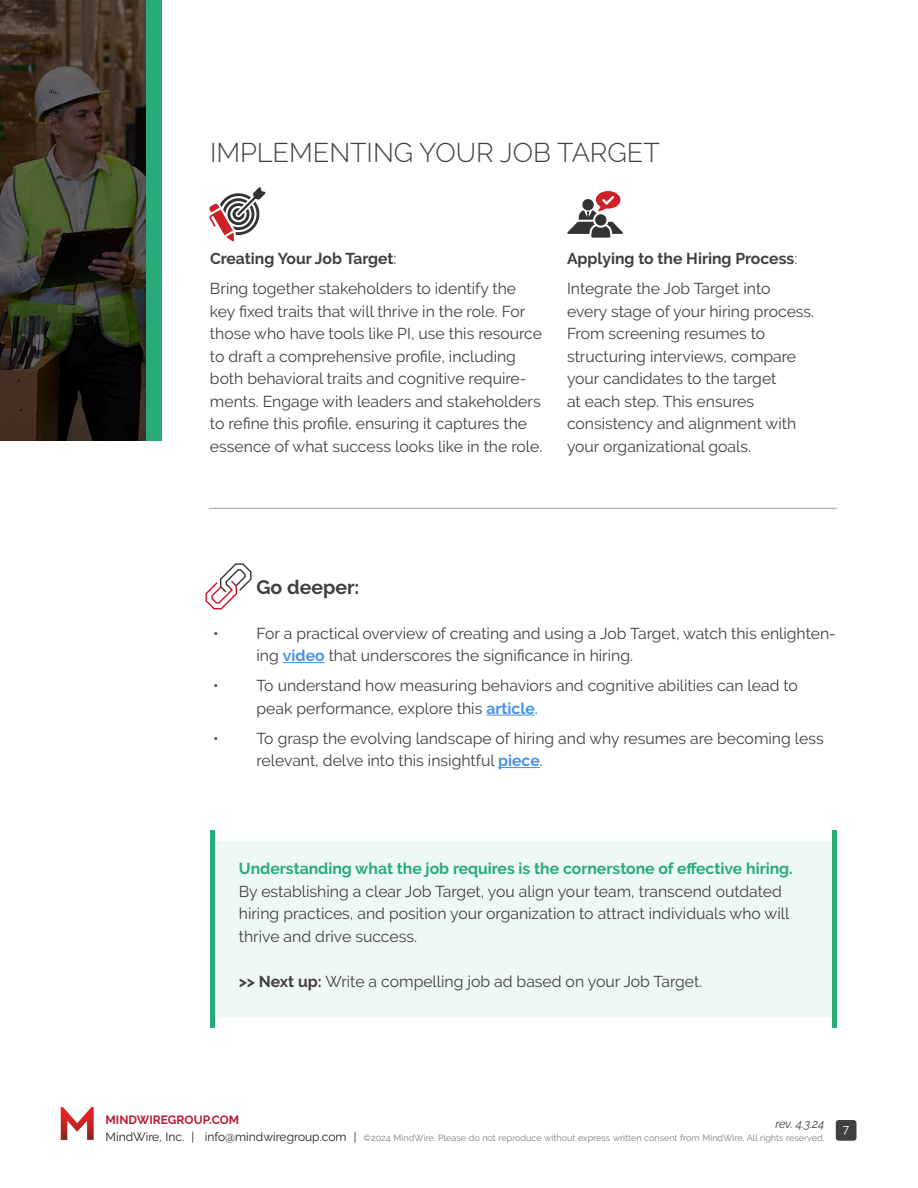
<style>
.page{position:relative;width:918px;height:1188px;background:#fff}
.page>*{position:absolute;margin:0;border:0;box-sizing:border-box;transform-origin:0 0}
.t1{font:300 27px "Raleway";color:#413f41}
.t2{font:700 19.5px "Raleway";color:#413f41}
.Bullets{font:15.75px/22.5px "Raleway";color:#413f41}
.Bullets-2{font:700 15.75px "Raleway";color:#413f41}
.t3{font:700 12px "Raleway";color:#b61e37}
.t4{font:italic 12px "Raleway";color:#413f41}
.t5{font:12px "Raleway";color:#fff}
.t6{font:9px "Raleway";color:#7f7c7c}
.s1{font-weight:400}
.s2{font-weight:700;color:#4693ed}
.s3{font-weight:700;color:#28ab76}
.s4{font-weight:700}
.s5{font-size:12px;color:#231f20}
</style>
<div class="page">
<svg style="left:61px;top:1107px;width:33px;height:33px"></svg>
<div style="left:836px;top:1120px;width:21px;height:21px;background:#413f41;border-radius:3px"></div>
<hr style="left:283px;top:662px;width:42px;height:1px;background:#4693ed">
<hr style="left:486px;top:715px;width:49px;height:1px;background:#4693ed">
<hr style="left:498px;top:767px;width:42px;height:1px;background:#4693ed">
<svg style="left:206px;top:563px;width:46px;height:46px"></svg>
<svg style="left:0;top:0;width:146px;height:441px;background:#342f22"></svg>
<div style="left:146px;top:0;width:16px;height:441px;background:#28ab76"></div>
<svg style="left:567px;top:191px;width:56px;height:47px"></svg>
<svg style="left:209px;top:187px;width:57px;height:54px"></svg>
<hr style="left:209px;top:508px;width:628px;height:1px;background:#bcb8b9">
<div style="left:210px;top:842px;width:627px;height:175px;background:#eef8f4"></div>
<hr style="left:210px;top:830px;width:4px;height:198px;background:#28ab76">
<div style="left:832px;top:830px;width:5px;height:198px;background:#28ab76"></div>
<p class="t1" style="left:210px;top:137px;width:451px">IMPLEMENTING YOUR JOB TARGET</p>
<p class="Bullets-2" style="left:210px;top:250px;width:188px">Creating Your Job Target<span class="s1">:</span></p>
<p class="Bullets" style="left:210px;top:277px;width:334px">Bring together stakeholders to identify the key fixed traits that will thrive in the role. For those who have tools like PI, use this resource to draft a comprehensive profile, including both behavioral traits and cognitive require&shy;ments. Engage with leaders and stakeholders to refine this profile, ensuring it captures the essence of what success looks like in the role.</p>
<p class="Bullets-2" style="left:567px;top:250px;width:232px">Applying to the Hiring Process<span class="s1">:</span></p>
<p class="Bullets" style="left:567px;top:278px;width:249px">Integrate the Job Target into every stage of your hiring process.<br>From screening resumes to structuring interviews, compare your candidates to the target<br>at each step. This ensures consistency and alignment with your organizational goals.</p>
<p class="t2" style="left:256px;top:576px;width:104px">Go deeper:</p>
<p class="Bullets" style="left:213px;top:622px;width:7px">•</p>
<p class="Bullets" style="left:256px;top:622px;width:581px">For a practical overview of creating and using a Job Target, watch this enlighten&shy;ing <span class="s2">video</span> that underscores the significance in hiring.</p>
<p class="Bullets" style="left:213px;top:675px;width:7px">•</p>
<p class="Bullets" style="left:256px;top:675px;width:543px">To understand how measuring behaviors and cognitive abilities can lead to peak performance, explore this <span class="s2">article</span>.</p>
<p class="Bullets" style="left:213px;top:727px;width:7px">•</p>
<p class="Bullets" style="left:256px;top:727px;width:569px">To grasp the evolving landscape of hiring and why resumes are becoming less relevant, delve into this insightful <span class="s2">piece</span>.</p>
<p class="Bullets" style="left:239px;top:857px;width:556px"><span class="s3">Understanding what the job requires is the cornerstone of effective hiring.<br></span>By establishing a clear Job Target, you align your team, transcend outdated hiring practices, and position your organization to attract individuals who will thrive and drive success.</p>
<p class="Bullets" style="left:239px;top:970px;width:465px"><span class="s4">&gt;&gt; Next up:</span> Write a compelling job ad based on your Job Target.</p>
<p class="t3" style="left:106px;top:1113px;width:135px">MINDWIREGROUP.COM</p>
<p class="t6" style="left:106px;top:1132px;width:720px"><span class="s5">MindWire, Inc. | info@mindwiregroup.com |</span> ©2024 MindWire. Please do not reproduce without express written consent from MindWire. All rights reserved.</p>
<p class="t4" style="left:775px;top:1117px;width:51px">rev. 4.3.24</p>
<p class="t5" style="left:843px;top:1122px;width:8px">7</p>
</div>
